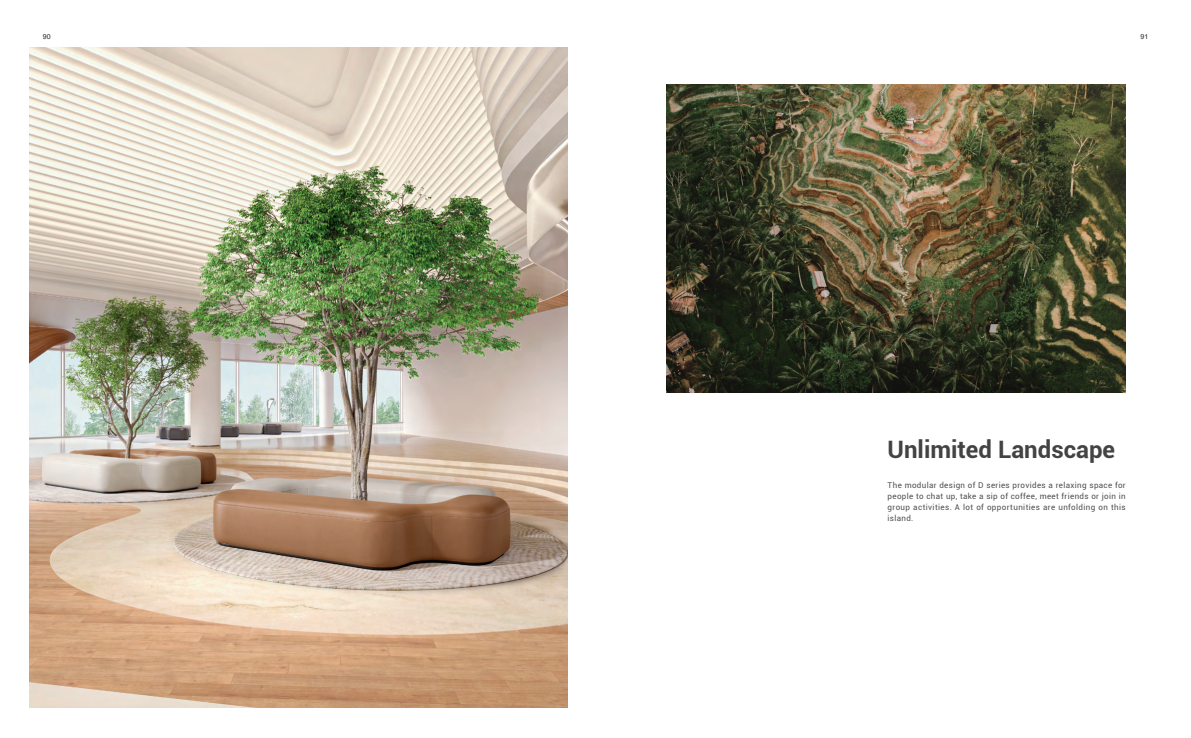
<style>
.page{position:relative;width:1191px;height:738px;background:#fff}
.page>*{position:absolute;margin:0;border:0;box-sizing:border-box;transform-origin:0 0}
.t1{font:700 24px "Roboto";color:#434343}
.t2{font:8px/11px "Roboto";letter-spacing:.05em;color:#4e4e4e;text-align:justify}
.t3{font:7px "Helvetica";color:#2e2e2e}
</style>
<div class="page">
<img style="left:30px;top:47px;width:538px;height:660px">
<img style="left:666px;top:85px;width:459px;height:307px">
<p class="t3" style="left:43px;top:32px;width:9px">90</p>
<p class="t3" style="left:1140px;top:32px;width:9px">91</p>
<h1 class="t1" style="left:887px;top:432px;width:229px">Unlimited Landscape</h1>
<p class="t2" style="left:887px;top:478px;width:240px">The modular design of D series provides a relaxing space for people to chat up, take a sip of coffee, meet friends or join in group activities. A lot of opportunities are unfolding on this island.</p>
</div>
